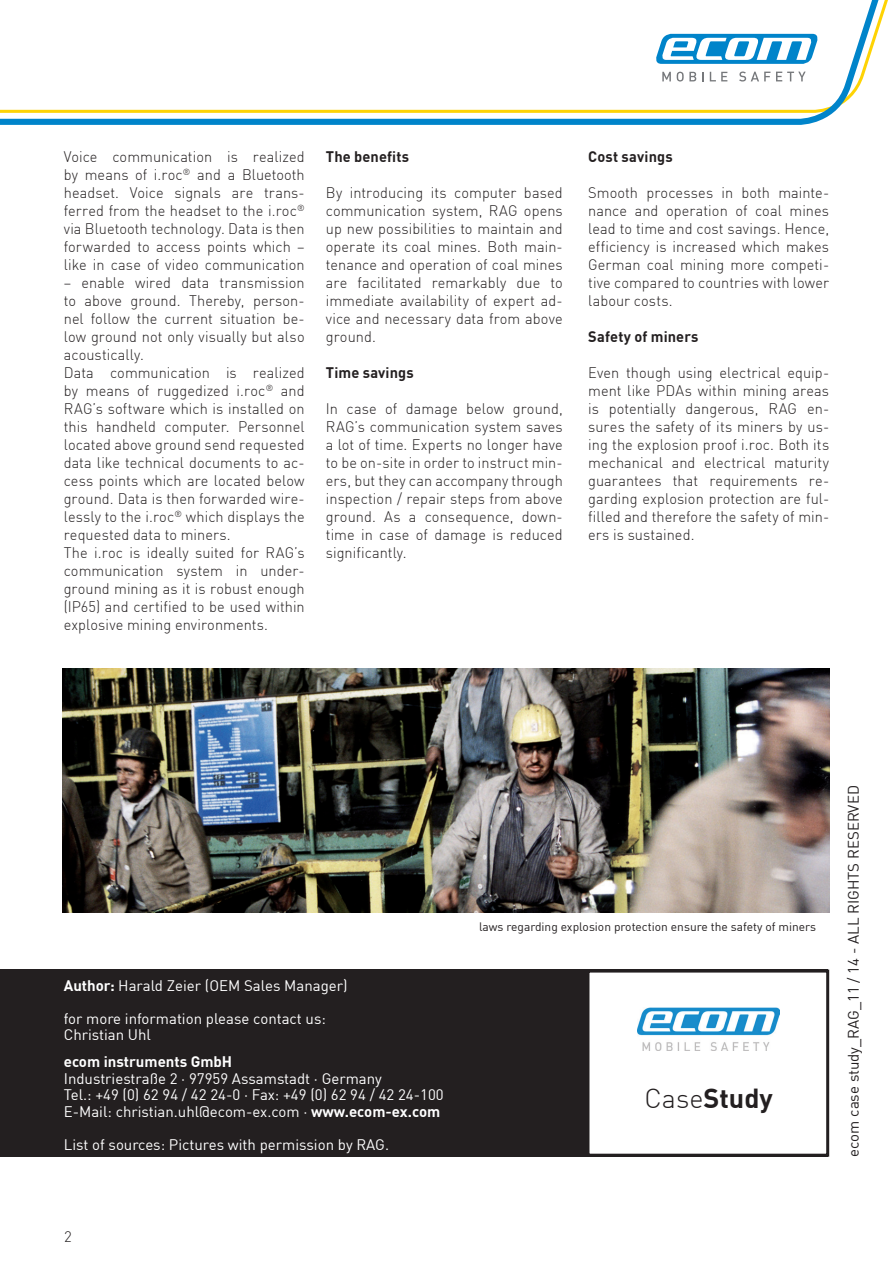
<style>
.page{position:relative;width:893px;height:1263px;background:#fff}
.page>*{position:absolute;margin:0;border:0;box-sizing:border-box;transform-origin:0 0}
.t1{font:700 27px "DIN Offc";color:#231f20}
.t2{font:300 15px/18px "DIN Offc";letter-spacing:.005em;color:#231f20;text-align:justify}
.t3{font:15px/16.5px "DIN Offc";color:#fff}
.t4{font:700 15px "DIN Offc";letter-spacing:.01em;color:#231f20}
.t5{font:15px "DIN Offc";color:#231f20}
.t6{font:700 15px "DIN Offc";color:#fff}
.t7{font:12px "DIN Offc";color:#231f20}
.s1{font-weight:700}
.s2{font-weight:300}
</style>
<div class="page">
<div style="left:0;top:969px;width:828px;height:188px;background:#231f20"></div>
<div style="left:588px;top:971px;width:240px;height:184px;background:#fff"></div>
<div style="left:586px;top:969px;width:243px;height:188px;border:3px solid #231f20"></div>
<svg style="left:0;top:0;width:888px;height:125px"></svg>
<img style="left:638px;top:1008px;width:142px;height:42px">
<img style="left:63px;top:669px;width:767px;height:243px">
<p class="t2" style="left:64px;top:147px;width:242px">Voice communication is realized by means of i.roc<sup>®</sup> and a Bluetooth headset. Voice signals are trans&shy;ferred from the headset to the i.roc<sup>® </sup>via Bluetooth technology. Data is then forwarded to access points which – like in case of video communication</p>
<p class="t2" style="left:64px;top:273px;width:242px;text-align:left">– enable wired data transmission to above ground. Thereby, person&shy;nel follow the current situation be&shy;low ground not only visually but also acoustically.<br>Data communication is realized by means of ruggedized i.roc<sup>®</sup> and RAG’s software which is installed on this handheld computer. Personnel located above ground send requested data like technical documents to ac&shy;cess points which are located below ground. Data is then forwarded wire&shy;lessly to the i.roc<sup>®</sup> which displays the requested data to miners.<br>The i.roc is ideally suited for RAG’s communication system in under&shy;ground mining as it is robust enough (IP65) and certified to be used within explosive mining environments.</p>
<p class="t4" style="left:326px;top:147px;width:85px">The benefits</p>
<p class="t2" style="left:326px;top:183px;width:238px">By introducing its computer based communication system, RAG opens up new possibilities to maintain and operate its coal mines. Both main&shy;tenance and operation of coal mines are facilitated remarkably due to immediate availability of expert ad&shy;vice and necessary data from above ground.</p>
<p class="t4" style="left:326px;top:363px;width:89px">Time savings</p>
<p class="t2" style="left:326px;top:399px;width:238px">In case of damage below ground, RAG’s communication system saves a lot of time. Experts no longer have to be on-site in order to instruct min&shy;ers, but they can accompany through inspection / repair steps from above ground. As a consequence, down&shy;time in case of damage is reduced significantly.</p>
<p class="t4" style="left:588px;top:147px;width:86px">Cost savings</p>
<p class="t2" style="left:588px;top:183px;width:242px">Smooth processes in both mainte&shy;nance and operation of coal mines lead to time and cost savings. Hence, efficiency is increased which makes German coal mining more competi&shy;tive compared to countries with lower labour costs.</p>
<p class="t4" style="left:588px;top:327px;width:112px">Safety of miners</p>
<p class="t2" style="left:588px;top:363px;width:242px">Even though using electrical equip&shy;ment like PDAs within mining areas is potentially dangerous, RAG en&shy;sures the safety of its miners by us&shy;ing the explosion proof i.roc. Both its mechanical and electrical maturity guarantees that requirements re&shy;garding explosion protection are ful&shy;filled and therefore the safety of min&shy;ers is sustained.</p>
<p class="t3" style="left:64px;top:977px;width:285px"><span class="s1">Author:</span> Harald Zeier (OEM Sales Manager)</p>
<p class="t3" style="left:64px;top:1010px;width:264px">for more information please contact us:<br>Christian Uhl</p>
<p class="t6" style="left:64px;top:1052px;width:170px">ecom instruments GmbH</p>
<p class="t3" style="left:64px;top:1070px;width:381px">Industriestraße 2 · 97959 Assamstadt · Germany<br>Tel.: +49 (0) 62 94 / 42 24-0 · Fax: +49 (0) 62 94 / 42 24-100<br>E-Mail: christian.uhl@ecom-ex.com · <span class="s1">www.ecom-ex.com</span></p>
<p class="t3" style="left:64px;top:1136px;width:327px">List of sources: Pictures with permission by RAG.</p>
<p class="t2" style="left:64px;top:1228px;width:9px">2</p>
<p class="t7" style="left:479px;top:919px;width:338px">laws regarding explosion protection ensure the safety of miners</p>
<h1 class="t1" style="left:644px;top:1080px;width:130px"><span class="s2">Case</span>Study</h1>
<p class="t5" style="left:844px;top:1157px;width:373px;rotate:-90deg">ecom case study_RAG_11 / 14 - ALL RIGHTS RESERVED</p>
</div>
